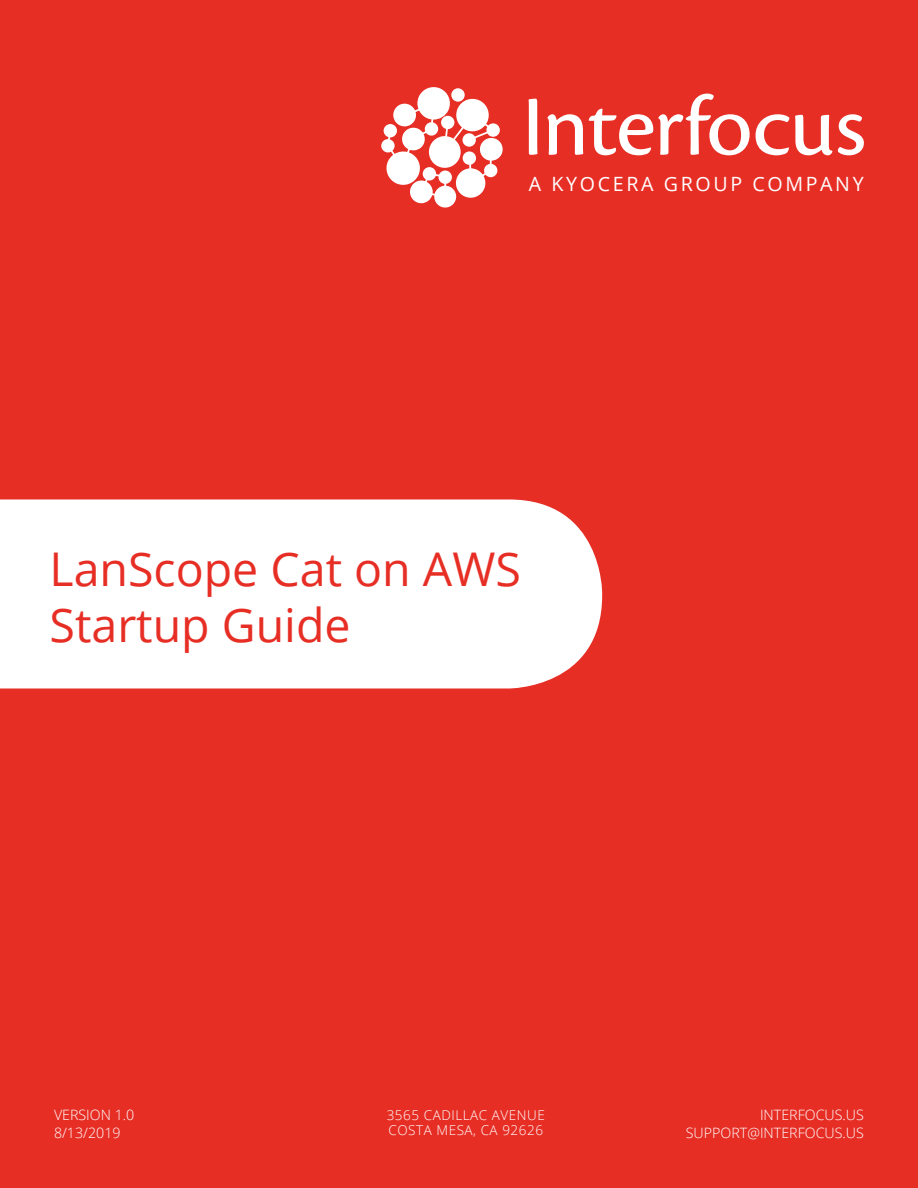
<style>
.page{position:relative;width:918px;height:1188px;background:#e72e25}
.page>*{position:absolute;margin:0;border:0;box-sizing:border-box;transform-origin:0 0}
.t1{font:46.5px/55.8px "Open Sans";color:#e72e25}
.t2{font:19.65px "Open Sans";letter-spacing:.135em;color:#fff}
.t3{font:300 14.25px/18px "Open Sans";color:#fff}
.t4{font:300 13.5px/15px "Open Sans";letter-spacing:.04em;color:#fff}
</style>
<div class="page">
<svg style="left:381px;top:87px;width:122px;height:121px"></svg>
<svg style="left:529px;top:99px;width:8px;height:56px"></svg>
<svg style="left:548px;top:114px;width:35px;height:41px"></svg>
<svg style="left:756px;top:114px;width:33px;height:41px"></svg>
<svg style="left:795px;top:115px;width:37px;height:40px"></svg>
<svg style="left:838px;top:114px;width:26px;height:41px"></svg>
<svg style="left:589px;top:94px;width:161px;height:61px"></svg>
<div style="left:0;top:500px;width:602px;height:188px;background:#fff"></div>
<h2 class="t2" style="left:529px;top:170px;width:336px">A KYOCERA GROUP COMPANY</h2>
<h1 class="t1" style="left:50px;top:540px;width:473px">LanScope Cat on AWS<br>Startup Guide</h1>
<p class="t3" style="left:54px;top:1106px;width:82px">VERSION 1.0<br>8/13/2019</p>
<p class="t4" style="left:387px;top:1107px;width:160px">3565 CADILLAC AVENUE<br>COSTA MESA, CA 92626</p>
<p class="t3" style="left:686px;top:1106px;width:180px;text-align:right">INTERFOCUS.US<br>SUPPORT@INTERFOCUS.US</p>
</div>
